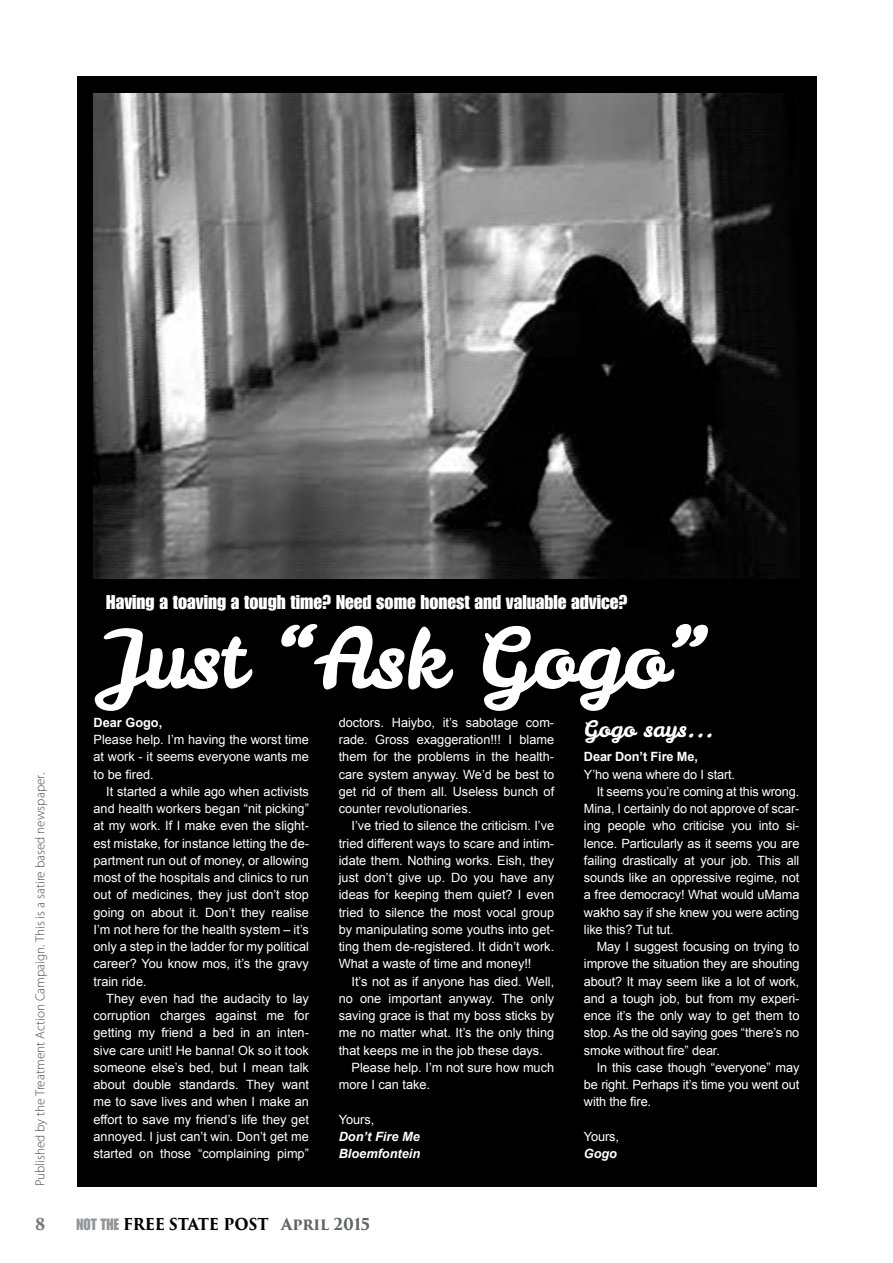
<style>
.page{position:relative;width:893px;height:1263px;background:#fff}
.page>*{position:absolute;margin:0;border:0;box-sizing:border-box;transform-origin:0 0}
.t1{font:82.5px "Leckerli One";letter-spacing:-.01em;color:#fff}
.t2{font:22.5px "Leckerli One";letter-spacing:-.01em;color:#fff}
.t3{font:19.5px "Impact LT Std";color:#fff}
.t4{font:700 16.05px "Trajan Pro 3";letter-spacing:-.005em;color:#000;scale:.93 1}
.t5{font:700 16.05px "Trajan Pro 3";color:#77787b;scale:.93 1}
.t6{font:300 13.2px "Myriad Pro";color:#4d4d4f}
.t7{font:12.75px/17.2px "Arial";letter-spacing:-.01em;color:#fff;text-align:justify}
.t8{font:italic 700 12.75px/17.2px "Arial";color:#fff}
.t9{font:700 12.75px "Arial";letter-spacing:-.01em;color:#fff}
.s1{font-family:"Impact LT Std";font-weight:400;color:#939598}
.s2{color:#636466}
</style>
<div class="page">
<div style="left:77px;top:77px;width:739px;height:608px;background:#000"></div>
<div style="left:77px;top:578px;width:739px;height:608px;background:#000"></div>
<img style="left:94px;top:94px;width:705px;height:484px">
<p class="t6" style="left:32px;top:1186px;width:415px;rotate:-90deg">Published by the Treatment Action Campaign. This is a satire based newspaper.</p>
<h3 class="t3" style="left:106px;top:591px;width:523px">Having a toaving a tough time? Need some honest and valuable advice?</h3>
<h1 class="t1" style="left:106px;top:603px;width:607px">Just “Ask Gogo”</h1>
<p class="t9" style="left:94px;top:715px;width:70px">Dear Gogo,</p>
<p class="t7" style="left:94px;top:731px;width:217px">Please help. I’m having the worst time at work - it seems everyone wants me to be fired.</p>
<p class="t7" style="left:94px;top:783px;width:217px;text-indent:13px">It started a while ago when activists and health workers began “nit picking” at my work. If I make even the slight&shy;est mistake, for instance letting the de&shy;partment run out of money, or allowing most of the hospitals and clinics to run out of medicines, they just don’t stop going on about it. Don’t they realise I’m not here for the health system – it’s only a step in the ladder for my political career? You know mos, it’s the gravy train ride.</p>
<p class="t7" style="left:94px;top:990px;width:217px;text-indent:13px">They even had the audacity to lay corruption charges against me for getting my friend a bed in an inten&shy;sive care unit! He banna! Ok so it took someone else’s bed, but I mean talk about double standards. They want me to save lives and when I make an effort to save my friend’s life they get annoyed. I just can’t win. Don’t get me started on those “complaining pimp”</p>
<p class="t7" style="left:339px;top:714px;width:217px">doctors. Haiybo, it’s sabotage com&shy;rade. Gross exaggeration!!! I blame them for the problems in the health&shy;care system anyway. We’d be best to get rid of them all. Useless bunch of counter revolutionaries.</p>
<p class="t7" style="left:339px;top:817px;width:217px;text-indent:13px">I’ve tried to silence the criticism. I’ve tried different ways to scare and intim&shy;idate them. Nothing works. Eish, they just don’t give up. Do you have any ideas for keeping them quiet? I even tried to silence the most vocal group by manipulating some youths into get&shy;ting them de-registered. It didn’t work.<br>What a waste of time and money!!</p>
<p class="t7" style="left:351px;top:972px;width:204px">It’s not as if anyone has died. Well,</p>
<p class="t7" style="left:339px;top:990px;width:217px">no one important anyway. The only</p>
<p class="t7" style="left:339px;top:1007px;width:217px">saving grace is that my boss sticks by</p>
<p class="t7" style="left:339px;top:1024px;width:217px">me no matter what. It’s the only thing</p>
<p class="t7" style="left:339px;top:1041px;width:206px">that keeps me in the job these days.</p>
<p class="t7" style="left:351px;top:1059px;width:204px">Please help. I’m not sure how much</p>
<p class="t7" style="left:339px;top:1076px;width:93px">more I can take.</p>
<p class="t7" style="left:339px;top:1110px;width:37px">Yours,</p>
<p class="t8" style="left:339px;top:1128px;width:83px">Don’t Fire Me<br>Bloemfontein</p>
<h2 class="t2" style="left:584px;top:713px;width:132px">Gogo says...</h2>
<p class="t9" style="left:584px;top:750px;width:115px">Dear Don’t Fire Me,</p>
<p class="t7" style="left:584px;top:765px;width:153px">Y’ho wena where do I start.</p>
<p class="t7" style="left:597px;top:783px;width:204px">It seems you’re coming at this wrong.</p>
<p class="t7" style="left:584px;top:800px;width:217px">Mina, I certainly do not approve of scar-</p>
<p class="t7" style="left:584px;top:817px;width:217px">ing people who criticise you into si-</p>
<p class="t7" style="left:584px;top:834px;width:217px">lence. Particularly as it seems you are</p>
<p class="t7" style="left:584px;top:852px;width:217px">failing drastically at your job. This all</p>
<p class="t7" style="left:584px;top:869px;width:217px">sounds like an oppressive regime, not</p>
<p class="t7" style="left:584px;top:886px;width:217px">a free democracy! What would uMama</p>
<p class="t7" style="left:584px;top:903px;width:217px">wakho say if she knew you were acting</p>
<p class="t7" style="left:584px;top:921px;width:91px">like this? Tut tut.</p>
<p class="t7" style="left:597px;top:938px;width:204px">May I suggest focusing on trying to</p>
<p class="t7" style="left:584px;top:955px;width:217px">improve the situation they are shouting</p>
<p class="t7" style="left:584px;top:972px;width:217px">about? It may seem like a lot of work,</p>
<p class="t7" style="left:584px;top:990px;width:217px">and a tough job, but from my experi-</p>
<p class="t7" style="left:584px;top:1007px;width:217px">ence it’s the only way to get them to</p>
<p class="t7" style="left:584px;top:1024px;width:217px">stop. As the old saying goes “there’s no</p>
<p class="t7" style="left:584px;top:1041px;width:137px">smoke without fire” dear.</p>
<p class="t7" style="left:597px;top:1059px;width:204px">In this case though “everyone” may</p>
<p class="t7" style="left:584px;top:1076px;width:217px">be right. Perhaps it’s time you went out</p>
<p class="t7" style="left:584px;top:1093px;width:69px">with the fire.</p>
<p class="t7" style="left:584px;top:1128px;width:37px">Yours,</p>
<p class="t8" style="left:584px;top:1145px;width:34px">Gogo</p>
<p class="t5" style="left:35px;top:1212px;width:13px">8</p>
<p class="t4" style="left:77px;top:1212px;width:317px"><span class="s1">NOT THE</span> FREE STATE POST <span class="s2">April 2015</span></p>
</div>
